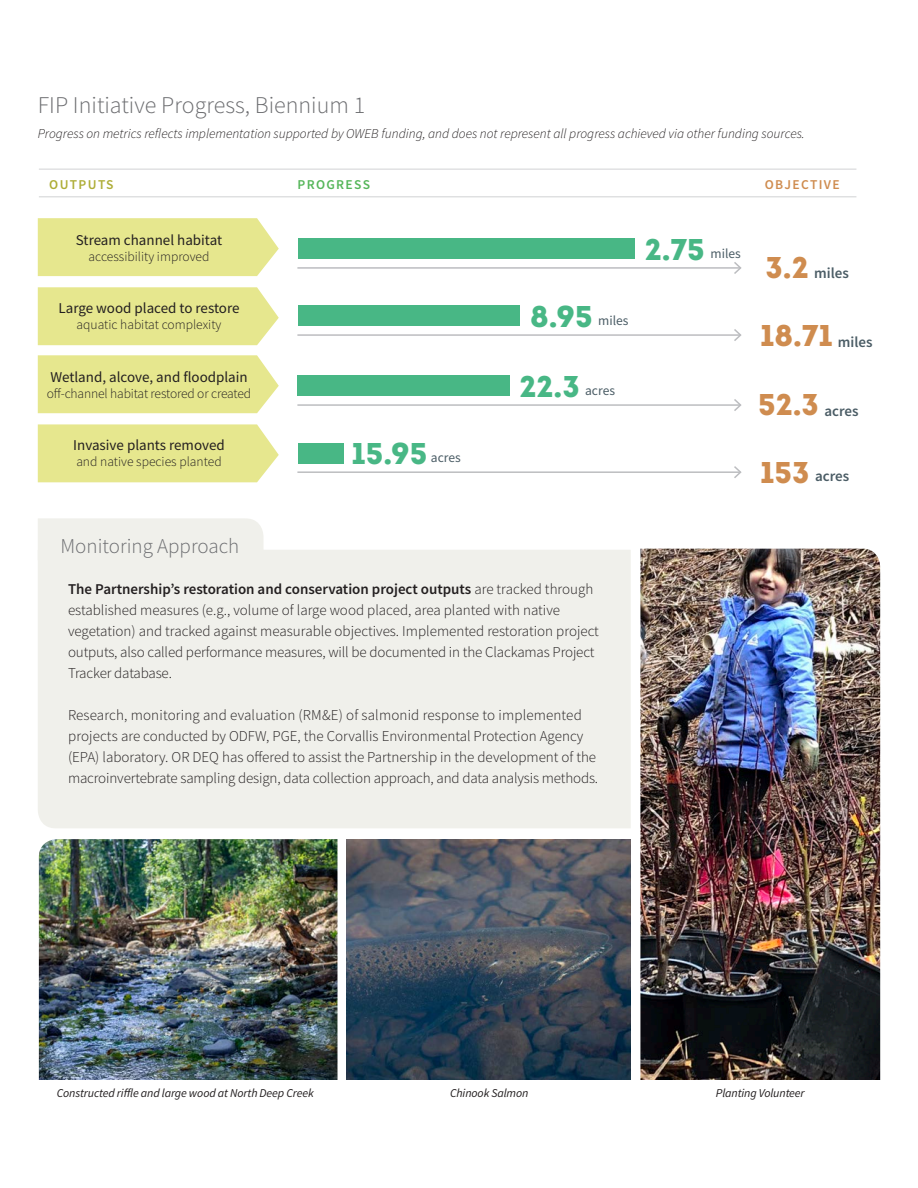
<style>
.page{position:relative;width:918px;height:1188px;background:#fff}
.page>*{position:absolute;margin:0;border:0;box-sizing:border-box;transform-origin:0 0}
.t1{font:30px "Intro Black Caps";color:#48b785}
.t2{font:30px "Intro Black Caps";color:#cf8c4f}
.t3{font:300 24px "Source Sans Pro";color:#6c6d70}
.t4{font:300 21px "Source Sans Pro";color:#6c6d70}
.t5{font:300 15px/21px "Source Sans Pro";color:#231f20}
.t6{font:15px "Source Sans Pro";color:#231f20}
.t7{font:600 15px "Source Sans Pro";color:#4a5c65}
.t8{font:italic 300 13.5px "Source Sans Pro";color:#231f20}
.t9{font:300 13.5px "Source Sans Pro";color:#231f20}
.t10{font:13.5px "Source Sans Pro";color:#4a5c65}
.t11{font:600 13.5px "Source Sans Pro";letter-spacing:.1em;color:#cf8c4f}
.t12{font:600 13.5px "Source Sans Pro";letter-spacing:.1em;color:#56b65a}
.t13{font:600 13.5px "Source Sans Pro";letter-spacing:.1em;color:#aead37}
.t14{font:italic 12px "Source Sans Pro";letter-spacing:-.01em;color:#231f20}
.s1{font-family:"Intro Black Caps";font-weight:400;font-size:30px;color:#cf8c4f}
.s2{font-weight:600}
</style>
<div class="page">
<div style="left:38px;top:550px;width:593px;height:278px;background:#f0f0eb"></div>
<div style="left:38px;top:518px;width:226px;height:42px;background:#f0f0eb"></div>
<img style="left:640px;top:549px;width:240px;height:531px">
<img style="left:347px;top:839px;width:284px;height:241px">
<img style="left:39px;top:839px;width:299px;height:241px">
<div style="left:38px;top:218px;width:241px;height:58px;background:#e6e78e"></div>
<div style="left:38px;top:355px;width:241px;height:58px;background:#e6e78e"></div>
<div style="left:38px;top:287px;width:241px;height:58px;background:#e6e78e"></div>
<div style="left:38px;top:424px;width:241px;height:58px;background:#e6e78e"></div>
<hr style="left:297px;top:267px;width:444px;height:2px;background:#bcbdc0">
<svg style="left:732px;top:262px;width:10px;height:12px"></svg>
<hr style="left:297px;top:404px;width:444px;height:2px;background:#bcbdc0">
<svg style="left:732px;top:399px;width:10px;height:12px"></svg>
<hr style="left:297px;top:334px;width:444px;height:2px;background:#bcbdc0">
<svg style="left:732px;top:329px;width:10px;height:12px"></svg>
<hr style="left:297px;top:471px;width:444px;height:2px;background:#bcbdc0">
<svg style="left:732px;top:466px;width:10px;height:12px"></svg>
<div style="left:298px;top:239px;width:336px;height:20px;background:#48b785"></div>
<div style="left:298px;top:376px;width:212px;height:20px;background:#48b785"></div>
<div style="left:298px;top:306px;width:221px;height:20px;background:#48b785"></div>
<div style="left:298px;top:443px;width:45px;height:20px;background:#48b785"></div>
<hr style="left:39px;top:196px;width:817px;height:1px;background:#d1d2d4">
<hr style="left:39px;top:169px;width:817px;height:1px;background:#d1d2d4">
<p class="t3" style="left:38px;top:90px;width:329px">FIP Initiative Progress, Biennium 1</p>
<p class="t8" style="left:38px;top:126px;width:769px">Progress on metrics reflects implementation supported by OWEB funding, and does not represent all progress achieved via other funding sources.</p>
<p class="t13" style="left:49px;top:175px;width:66px">OUTPUTS</p>
<p class="t12" style="left:297px;top:175px;width:74px">PROGRESS</p>
<p class="t11" style="left:765px;top:175px;width:76px">OBJECTIVE</p>
<p class="t6" style="left:76px;top:230px;width:148px">Stream channel habitat</p>
<p class="t9" style="left:89px;top:248px;width:122px">accessibility improved</p>
<p class="t6" style="left:59px;top:298px;width:182px">Large wood placed to restore</p>
<p class="t9" style="left:77px;top:316px;width:146px">aquatic habitat complexity</p>
<h1 class="t1" style="left:530px;top:297px;width:64px">8.95</h1>
<p class="t10" style="left:598px;top:312px;width:32px">miles</p>
<h1 class="t1" style="left:645px;top:230px;width:61px">2.75</h1>
<p class="t10" style="left:711px;top:245px;width:32px">miles</p>
<h1 class="t2" style="left:766px;top:248px;width:45px">3.2</h1>
<p class="t7" style="left:814px;top:264px;width:36px">miles</p>
<h1 class="t2" style="left:760px;top:316px;width:74px">18.71</h1>
<p class="t7" style="left:838px;top:332px;width:36px">miles</p>
<p class="t6" style="left:50px;top:367px;width:199px">Wetland, alcove, and floodplain</p>
<p class="t9" style="left:47px;top:385px;width:206px">off-channel habitat restored or created</p>
<h1 class="t1" style="left:519px;top:367px;width:62px">22.3</h1>
<p class="t10" style="left:585px;top:382px;width:31px">acres</p>
<p class="t7" style="left:758px;top:401px;width:102px"><span class="s1">52.3</span> acres</p>
<p class="t6" style="left:73px;top:435px;width:153px">Invasive plants removed</p>
<p class="t9" style="left:76px;top:453px;width:147px">and native species planted</p>
<h1 class="t1" style="left:352px;top:434px;width:77px">15.95</h1>
<p class="t10" style="left:431px;top:449px;width:31px">acres</p>
<p class="t7" style="left:760px;top:466px;width:91px"><span class="s1">153</span> acres</p>
<p class="t4" style="left:60px;top:533px;width:180px">Monitoring Approach</p>
<p class="t5" style="left:68px;top:579px;width:532px"><span class="s2">The Partnership’s restoration and conservation project outputs</span> are tracked through established measures (e.g., volume of large wood placed, area planted with native vegetation) and tracked against measurable objectives. Implemented restoration project outputs, also called performance measures, will be documented in the Clackamas Project Tracker database.</p>
<p class="t5" style="left:68px;top:705px;width:532px">Research, monitoring and evaluation (RM&amp;E) of salmonid response to implemented projects are conducted by ODFW, PGE, the Corvallis Environmental Protection Agency (EPA) laboratory. OR DEQ has offered to assist the Partnership in the development of the macroinvertebrate sampling design, data collection approach, and data analysis methods.</p>
<p class="t14" style="left:57px;top:1085px;width:259px">Constructed riffle and large wood at North Deep Creek</p>
<p class="t14" style="left:450px;top:1085px;width:80px">Chinook Salmon</p>
<p class="t14" style="left:716px;top:1085px;width:90px">Planting Volunteer</p>
</div>
